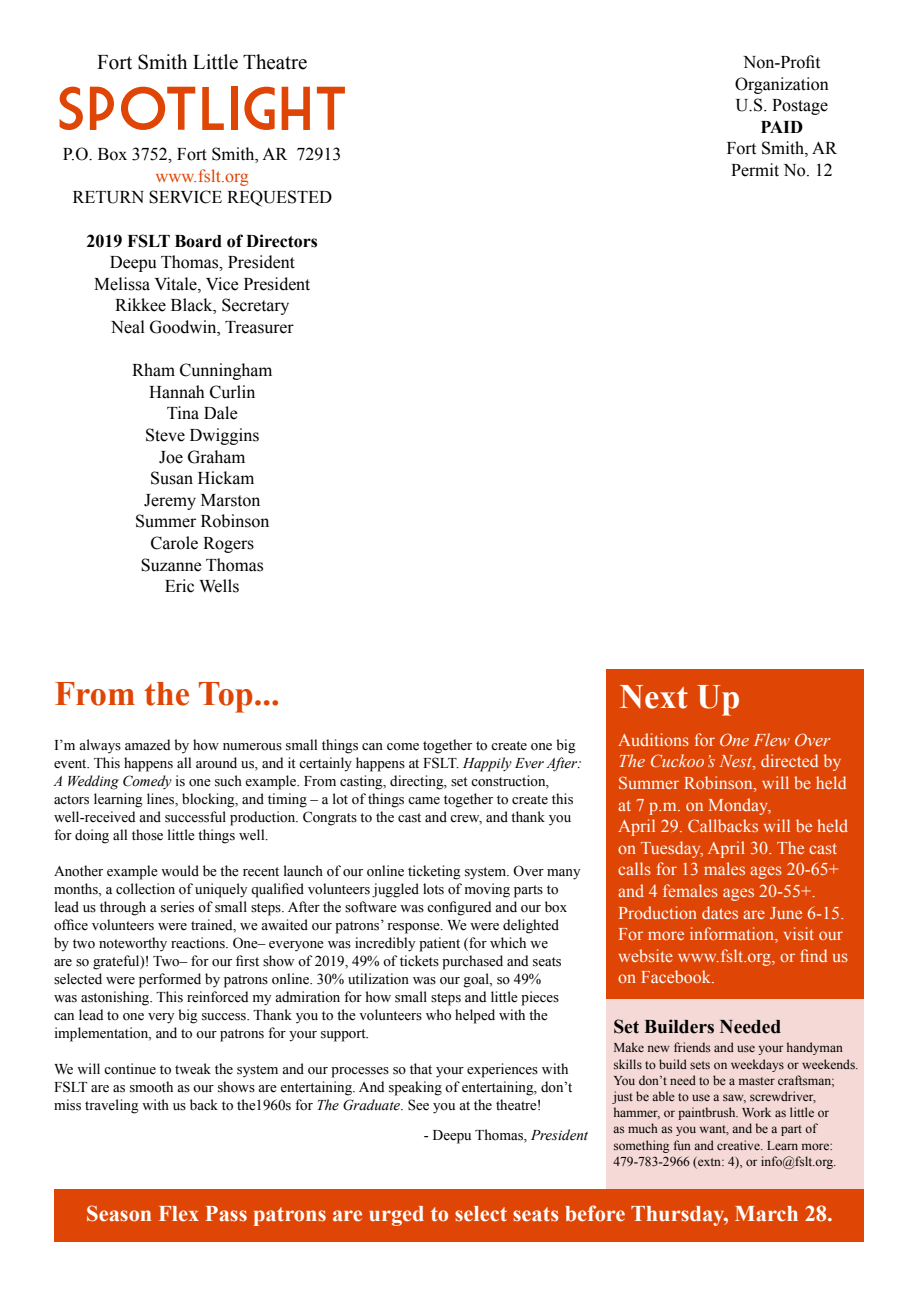
<style>
.page{position:relative;width:918px;height:1296px;background:#fff}
.page>*{position:absolute;margin:0;border:0;box-sizing:border-box;transform-origin:0 0}
.t1{font:59.85px "Market Deco";color:#df4505}
.t2{font:700 34.35px "Times New Roman";color:#df4505}
.t3{font:700 34.35px "Times New Roman";color:#fff}
.t4{font:700 22.5px "Times New Roman";color:#fff}
.t5{font:21px "Times New Roman";color:#000}
.t6{font:700 19.5px "Times New Roman";color:#000}
.t7{font:18px/21.6px "Times New Roman";color:#000;text-align:center}
.t8{font:18px/21.6px "Times New Roman";color:#fff}
.t9{font:700 18px "Times New Roman";color:#000}
.t10{font:18px "Times New Roman";color:#df4505}
.t11{font:15px/18px "Times New Roman";color:#000}
.t12{font:13.5px/16.2px "Times New Roman";color:#000}
.s1{font-style:italic}
</style>
<div class="page">
<div style="left:606px;top:991px;width:257px;height:198px;background:#f4d9d7"></div>
<div style="left:606px;top:670px;width:257px;height:329px;background:#df4505"></div>
<div style="left:54px;top:1189px;width:810px;height:53px;background:#df4505"></div>
<h3 class="t5" style="left:97px;top:48px;width:212px">Fort Smith Little Theatre</h3>
<h1 class="t1" style="left:56px;top:75px;width:294px">Spotlight</h1>
<p class="t7" style="left:63px;top:143px;width:280px">P.O. Box 3752, Fort Smith, AR 72913</p>
<p class="t10" style="left:155px;top:164px;width:95px">www.fslt.org</p>
<p class="t7" style="left:72px;top:186px;width:261px">RETURN SERVICE REQUESTED</p>
<p class="t9" style="left:87px;top:228px;width:233px">2019 FSLT Board of Directors</p>
<p class="t7" style="left:94px;top:251px;width:218px">Deepu Thomas, President<br>Melissa Vitale, Vice President<br>Rikkee Black, Secretary<br>Neal Goodwin, Treasurer</p>
<p class="t7" style="left:132px;top:359px;width:142px">Rham Cunningham<br>Hannah Curlin<br>Tina Dale<br>Steve Dwiggins<br>Joe Graham<br>Susan Hickam<br>Jeremy Marston<br>Summer Robinson<br>Carole Rogers<br>Suzanne Thomas<br>Eric Wells</p>
<p class="t7" style="left:735px;top:51px;width:95px">Non-Profit<br>Organization<br>U.S. Postage</p>
<p class="t9" style="left:761px;top:114px;width:44px">PAID</p>
<p class="t7" style="left:727px;top:137px;width:112px;text-align:left">Fort Smith, AR<br>Permit No. 12</p>
<h2 class="t2" style="left:54px;top:670px;width:227px">From the Top...</h2>
<h2 class="t3" style="left:619px;top:673px;width:123px">Next Up</h2>
<p class="t11" style="left:54px;top:736px;width:530px">I’m always amazed by how numerous small things can come together to create one big event. This happens all around us, and it certainly happens at FSLT. <span class="s1">Happily Ever After:<br>A Wedding Comedy</span> is one such example. From casting, directing, set construction, actors learning lines, blocking, and timing – a lot of things came together to create this well-received and successful production. Congrats to the cast and crew, and thank you for doing all those little things well.</p>
<p class="t11" style="left:54px;top:862px;width:528px">Another example would be the recent launch of our online ticketing system. Over many months, a collection of uniquely qualified volunteers juggled lots of moving parts to lead us through a series of small steps. After the software was configured and our box office volunteers were trained, we awaited our patrons’ response. We were delighted<br>by two noteworthy reactions. One– everyone was incredibly patient (for which we<br>are so grateful)! Two– for our first show of 2019, 49% of tickets purchased and seats selected were performed by patrons online. 30% utilization was our goal, so 49%<br>was astonishing. This reinforced my admiration for how small steps and little pieces can lead to one very big success. Thank you to the volunteers who helped with the implementation, and to our patrons for your support.</p>
<p class="t11" style="left:54px;top:1060px;width:520px">We will continue to tweak the system and our processes so that your experiences with<br>FSLT are as smooth as our shows are entertaining. And speaking of entertaining, don’t miss traveling with us back to the1960s for <span class="s1">The Graduate</span>. See you at the theatre!</p>
<p class="t11" style="left:424px;top:1126px;width:166px">- Deepu Thomas, <span class="s1">President</span></p>
<p class="t8" style="left:618px;top:729px;width:231px">Auditions for <span class="s1">One Flew Over<br>The Cuckoo’s Nest</span>, directed by<br>Summer Robinson, will be held at 7 p.m. on Monday,<br>April 29. Callbacks will be held on Tuesday, April 30. The cast calls for 13 males ages 20-65+ and 4 females ages 20-55+.<br>Production dates are June 6-15.<br>For more information, visit our website www.fslt.org, or find us on Facebook.</p>
<h3 class="t6" style="left:613px;top:1013px;width:169px">Set Builders Needed</h3>
<p class="t12" style="left:613px;top:1039px;width:247px">Make new friends and use your handyman skills to build sets on weekdays or weekends.<br>You don’t need to be a master craftsman;<br>just be able to use a saw, screwdriver, hammer, or paintbrush. Work as little or<br>as much as you want, and be a part of something fun and creative. Learn more:<br>479-783-2966 (extn: 4), or info@fslt.org.</p>
<h3 class="t4" style="left:86px;top:1198px;width:748px">Season Flex Pass patrons are urged to select seats before Thursday, March 28.</h3>
</div>
